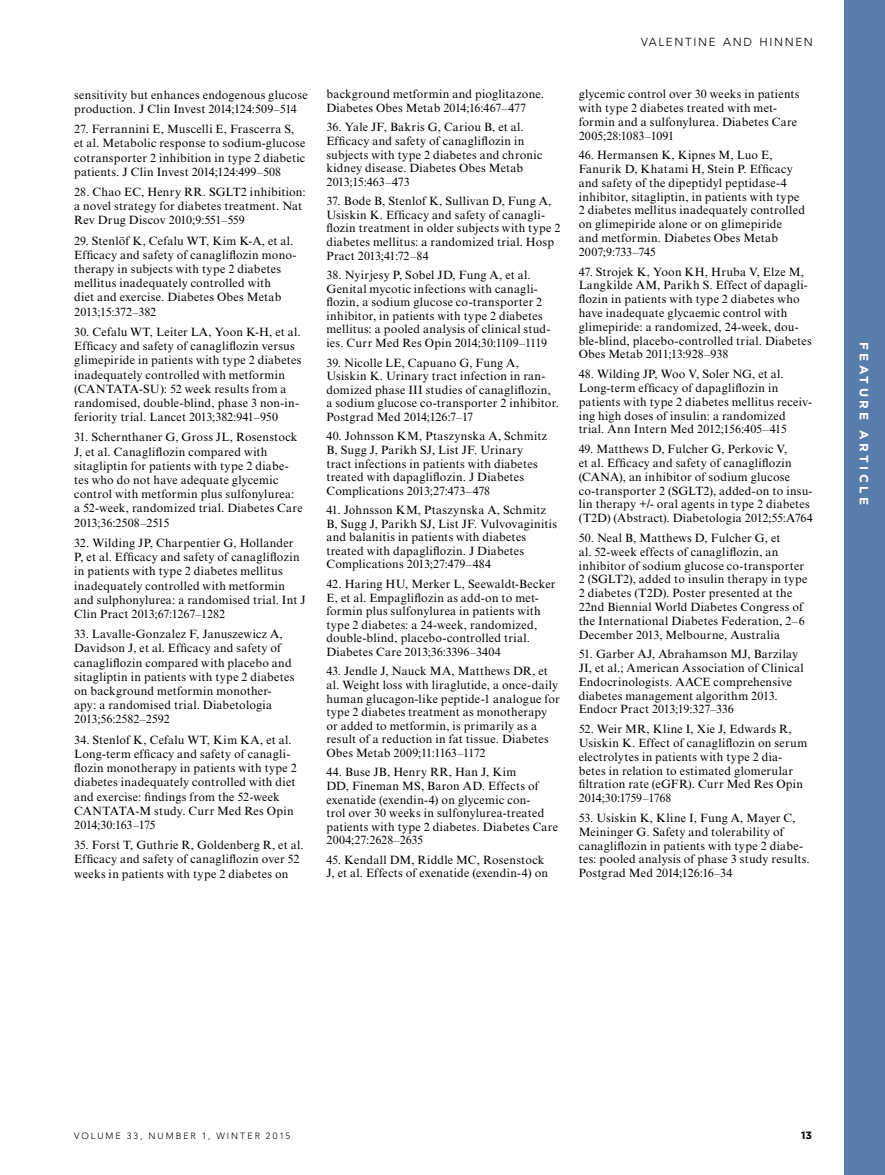
<style>
.page{position:relative;width:885px;height:1175px;background:#fff}
.page>*{position:absolute;margin:0;border:0;box-sizing:border-box;transform-origin:0 0}
.t1{font:12px/13.8px "Times New Roman MT Std";letter-spacing:.02em;color:#000}
.t2{font:700 12px "Gotham";letter-spacing:.28em;color:#fff}
.t3{font:300 11.55px "Avenir LT Std";letter-spacing:.145em;color:#000}
.t4{font:700 10.5px "Gotham";color:#000}
.t5{font:300 9px "Avenir LT Std";letter-spacing:.22em;color:#000}
</style>
<div class="page">
<div style="left:844px;top:0;width:40px;height:1174px;background:#587cac"></div>
<p class="t1" style="left:74px;top:87px;width:235px;line-height:14.2px">sensitivity but enhances endogenous glucose production. J Clin Invest 2014;124:509–514</p>
<p class="t1" style="left:74px;top:122px;width:233px;line-height:14.2px">27. Ferrannini E, Muscelli E, Frascerra S, et al. Metabolic response to sodium-glucose cotransporter 2 inhibition in type 2 diabetic patients. J Clin Invest 2014;124:499–508</p>
<p class="t1" style="left:74px;top:185px;width:233px;line-height:14.2px">28. Chao EC, Henry RR. SGLT2 inhibition: a novel strategy for diabetes treatment. Nat<br>Rev Drug Discov 2010;9:551–559</p>
<p class="t1" style="left:74px;top:233px;width:224px;line-height:14.2px">29. Stenlöf K, Cefalu WT, Kim K-A, et al.<br>Efficacy and safety of canagliflozin mono&shy;therapy in subjects with type 2 diabetes mellitus inadequately controlled with<br>diet and exercise. Diabetes Obes Metab 2013;15:372–382</p>
<p class="t1" style="left:74px;top:325px;width:229px;line-height:14.2px">30. Cefalu WT, Leiter LA, Yoon K-H, et al.<br>Efficacy and safety of canagliflozin versus glimepiride in patients with type 2 diabetes inadequately controlled with metformin (CANTATA-SU): 52 week results from a randomised, double-blind, phase 3 non-in&shy;feriority trial. Lancet 2013;382:941–950</p>
<p class="t1" style="left:74px;top:430px;width:230px;line-height:14.2px">31. Schernthaner G, Gross JL, Rosenstock J, et al. Canagliflozin compared with sitagliptin for patients with type 2 diabe&shy;tes who do not have adequate glycemic control with metformin plus sulfonylurea: a 52-week, randomized trial. Diabetes Care 2013;36:2508–2515</p>
<p class="t1" style="left:74px;top:535px;width:233px;line-height:14.2px">32. Wilding JP, Charpentier G, Hollander P, et al. Efficacy and safety of canagliflozin in patients with type 2 diabetes mellitus inadequately controlled with metformin and sulphonylurea: a randomised trial. Int J Clin Pract 2013;67:1267–1282</p>
<p class="t1" style="left:74px;top:627px;width:221px;line-height:14.2px">33. Lavalle-Gonzalez F, Januszewicz A, Davidson J, et al. Efficacy and safety of canagliflozin compared with placebo and sitagliptin in patients with type 2 diabetes on background metformin monother&shy;apy: a randomised trial. Diabetologia 2013;56:2582–2592</p>
<p class="t1" style="left:74px;top:732px;width:224px;line-height:14.2px">34. Stenlof K, Cefalu WT, Kim KA, et al.<br>Long-term efficacy and safety of canagli&shy;flozin monotherapy in patients with type 2 diabetes inadequately controlled with diet and exercise: findings from the 52-week CANTATA-M study. Curr Med Res Opin 2014;30:163–175</p>
<p class="t1" style="left:74px;top:838px;width:231px;line-height:14.2px">35. Forst T, Guthrie R, Goldenberg R, et al.<br>Efficacy and safety of canagliflozin over 52 weeks in patients with type 2 diabetes on</p>
<p class="t1" style="left:326px;top:88px;width:219px">background metformin and pioglitazone.<br>Diabetes Obes Metab 2014;16:467–477</p>
<p class="t1" style="left:326px;top:121px;width:217px">36. Yale JF, Bakris G, Cariou B, et al.<br>Efficacy and safety of canagliflozin in subjects with type 2 diabetes and chronic kidney disease. Diabetes Obes Metab 2013;15:463–473</p>
<p class="t1" style="left:326px;top:194px;width:235px">37. Bode B, Stenlof K, Sullivan D, Fung A, Usiskin K. Efficacy and safety of canagli&shy;flozin treatment in older subjects with type 2 diabetes mellitus: a randomized trial. Hosp Pract 2013;41:72–84</p>
<p class="t1" style="left:326px;top:268px;width:225px">38. Nyirjesy P, Sobel JD, Fung A, et al.<br>Genital mycotic infections with canagli&shy;flozin, a sodium glucose co-transporter 2 inhibitor, in patients with type 2 diabetes mellitus: a pooled analysis of clinical stud&shy;ies. Curr Med Res Opin 2014;30:1109–1119</p>
<p class="t1" style="left:326px;top:356px;width:234px">39. Nicolle LE, Capuano G, Fung A, Usiskin K. Urinary tract infection in ran&shy;domized phase III studies of canagliflozin, a sodium glucose co-transporter 2 inhibitor.<br>Postgrad Med 2014;126:7–17</p>
<p class="t1" style="left:326px;top:429px;width:222px">40. Johnsson KM, Ptaszynska A, Schmitz B, Sugg J, Parikh SJ, List JF. Urinary tract infections in patients with diabetes treated with dapagliflozin. J Diabetes Complications 2013;27:473–478</p>
<p class="t1" style="left:326px;top:503px;width:232px">41. Johnsson KM, Ptaszynska A, Schmitz B, Sugg J, Parikh SJ, List JF. Vulvovaginitis and balanitis in patients with diabetes treated with dapagliflozin. J Diabetes Complications 2013;27:479–484</p>
<p class="t1" style="left:326px;top:577px;width:230px">42. Haring HU, Merker L, Seewaldt-Becker E, et al. Empagliflozin as add-on to met&shy;formin plus sulfonylurea in patients with type 2 diabetes: a 24-week, randomized, double-blind, placebo-controlled trial.<br>Diabetes Care 2013;36:3396–3404</p>
<p class="t1" style="left:326px;top:664px;width:235px">43. Jendle J, Nauck MA, Matthews DR, et al. Weight loss with liraglutide, a once-daily human glucagon-like peptide-1 analogue for type 2 diabetes treatment as monotherapy or added to metformin, is primarily as a result of a reduction in fat tissue. Diabetes Obes Metab 2009;11:1163–1172</p>
<p class="t1" style="left:326px;top:765px;width:233px">44. Buse JB, Henry RR, Han J, Kim<br>DD, Fineman MS, Baron AD. Effects of exenatide (exendin-4) on glycemic con-<br>trol over 30 weeks in sulfonylurea-treated patients with type 2 diabetes. Diabetes Care 2004;27:2628–2635</p>
<p class="t1" style="left:326px;top:853px;width:223px">45. Kendall DM, Riddle MC, Rosenstock<br>J, et al. Effects of exenatide (exendin-4) on</p>
<p class="t3" style="left:641px;top:35px;width:173px">VALENTINE AND HINNEN</p>
<p class="t1" style="left:578px;top:87px;width:222px">glycemic control over 30 weeks in patients with type 2 diabetes treated with met&shy;formin and a sulfonylurea. Diabetes Care 2005;28:1083–1091</p>
<p class="t1" style="left:578px;top:148px;width:228px">46. Hermansen K, Kipnes M, Luo E, Fanurik D, Khatami H, Stein P. Efficacy and safety of the dipeptidyl peptidase-4 inhibitor, sitagliptin, in patients with type 2 diabetes mellitus inadequately controlled on glimepiride alone or on glimepiride<br>and metformin. Diabetes Obes Metab 2007;9:733–745</p>
<p class="t1" style="left:578px;top:265px;width:235px">47. Strojek K, Yoon KH, Hruba V, Elze M, Langkilde AM, Parikh S. Effect of dapagli&shy;flozin in patients with type 2 diabetes who have inadequate glycaemic control with glimepiride: a randomized, 24-week, dou&shy;ble-blind, placebo-controlled trial. Diabetes Obes Metab 2011;13:928–938</p>
<p class="t1" style="left:578px;top:367px;width:235px">48. Wilding JP, Woo V, Soler NG, et al.<br>Long-term efficacy of dapagliflozin in patients with type 2 diabetes mellitus receiv&shy;ing high doses of insulin: a randomized trial. Ann Intern Med 2012;156:405–415</p>
<p class="t1" style="left:578px;top:442px;width:236px">49. Matthews D, Fulcher G, Perkovic V,<br>et al. Efficacy and safety of canagliflozin (CANA), an inhibitor of sodium glucose co-transporter 2 (SGLT2), added-on to insu&shy;lin therapy +/- oral agents in type 2 diabetes (T2D) (Abstract). Diabetologia 2012;55:A764</p>
<p class="t1" style="left:578px;top:531px;width:230px">50. Neal B, Matthews D, Fulcher G, et<br>al. 52-week effects of canagliflozin, an inhibitor of sodium glucose co-transporter 2 (SGLT2), added to insulin therapy in type 2 diabetes (T2D). Poster presented at the 22nd Biennial World Diabetes Congress of the International Diabetes Federation, 2–6<br>December 2013, Melbourne, Australia</p>
<p class="t1" style="left:578px;top:647px;width:226px">51. Garber AJ, Abrahamson MJ, Barzilay JI, et al.; American Association of Clinical Endocrinologists. AACE comprehensive diabetes management algorithm 2013.<br>Endocr Pract 2013;19:327–336</p>
<p class="t1" style="left:578px;top:722px;width:230px">52. Weir MR, Kline I, Xie J, Edwards R, Usiskin K. Effect of canagliflozin on serum electrolytes in patients with type 2 dia&shy;betes in relation to estimated glomerular filtration rate (eGFR). Curr Med Res Opin 2014;30:1759–1768</p>
<p class="t1" style="left:578px;top:811px;width:232px">53. Usiskin K, Kline I, Fung A, Mayer C, Meininger G. Safety and tolerability of canagliflozin in patients with type 2 diabe&shy;tes: pooled analysis of phase 3 study results.<br>Postgrad Med 2014;126:16–34</p>
<p class="t2" style="left:871px;top:342px;width:164px;rotate:90deg">FEATURE ARTICLE</p>
<p class="t5" style="left:74px;top:1130px;width:217px">VOLUME 33, NUMBER 1, WINTER 2015</p>
<p class="t4" style="left:801px;top:1128px;width:12px">13</p>
</div>
